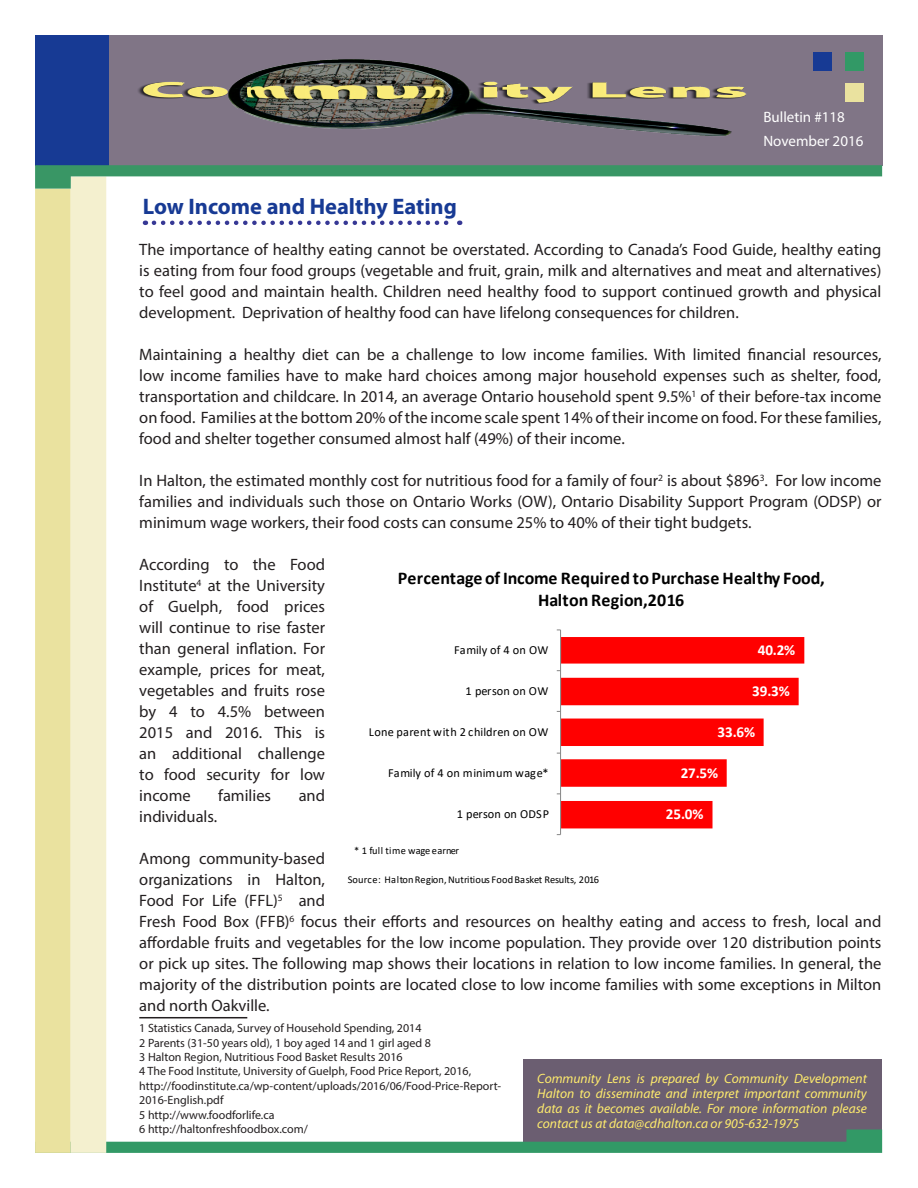
<style>
.page{position:relative;width:918px;height:1188px;background:#fff}
.page>*{position:absolute;margin:0;border:0;box-sizing:border-box;transform-origin:0 0}
.Headline{font:700 22.5px "Myriad Pro";color:#173a94}
.t1{font:700 18px/21.8px "Calibri";color:#000;text-align:center}
.Body{font:16.5px/21px "Myriad Pro";color:#231f20;text-align:justify}
.t2{font:700 15.15px "Calibri";letter-spacing:-.005em;color:#fff}
.Masthead{font:15px "Myriad Pro";color:#fff}
.t3{font:italic 13.5px/15px "Myriad Pro";color:#ffec6d;text-align:justify}
.t4{font:12.3px "Calibri";letter-spacing:.01em;color:#000}
.t5{font:12px/14.4px "Myriad Pro";color:#231f20}
.t6{font:10.35px "Calibri";letter-spacing:.015em;color:#000}
</style>
<div class="page">
<div style="left:523px;top:1060px;width:359px;height:92px;background:#6b5e71"></div>
<div style="left:109px;top:35px;width:774px;height:130px;background:#807586"></div>
<div style="left:35px;top:35px;width:74px;height:130px;background:#173a94"></div>
<svg style="left:106px;top:1129px;width:776px;height:24px"></svg>
<div style="left:35px;top:189px;width:36px;height:964px;background:#eae29f"></div>
<div style="left:71px;top:177px;width:35px;height:976px;background:#f4f0cf"></div>
<svg style="left:35px;top:165px;width:847px;height:24px"></svg>
<div style="left:845px;top:52px;width:18px;height:18px;background:#329966"></div>
<div style="left:845px;top:84px;width:18px;height:18px;background:#eae29f"></div>
<div style="left:813px;top:52px;width:19px;height:18px;background:#173a94"></div>
<svg style="left:154px;top:221px;width:306px;height:4px"></svg>
<hr style="left:139px;top:1017px;width:108px;height:1px;background:#231f20">
<img style="left:138px;top:59px;width:609px;height:77px">
<svg style="left:561px;top:637px;width:243px;height:191px;fill:#f00"></svg>
<hr style="left:560px;top:630px;width:1px;height:205px;background:#868686">
<p class="Masthead" style="left:763px;top:108px;width:83px">Bulletin #118</p>
<p class="Masthead" style="left:763px;top:132px;width:102px">November 2016</p>
<p class="Headline" style="left:143px;top:192px;width:316px">Low Income and Healthy Eating</p>
<p class="Body" style="left:139px;top:239px;width:744px">The importance of healthy eating cannot be overstated. According to Canada’s Food Guide, healthy eating is eating from four food groups (vegetable and fruit, grain, milk and alternatives and meat and alternatives) to feel good and maintain health. Children need healthy food to support continued growth and physical development. Deprivation of healthy food can have lifelong consequences for children.</p>
<p class="Body" style="left:139px;top:344px;width:744px">Maintaining a healthy diet can be a challenge to low income families. With limited financial resources, low income families have to make hard choices among major household expenses such as shelter, food, transportation and childcare. In 2014, an average Ontario household spent 9.5%<sup>1</sup> of their before-tax income on food. Families at the bottom 20% of the income scale spent 14% of their income on food. For these families, food and shelter together consumed almost half (49%) of their income.</p>
<p class="Body" style="left:139px;top:470px;width:744px">In Halton, the estimated monthly cost for nutritious food for a family of four<sup>2</sup> is about $896<sup>3</sup>. For low income families and individuals such those on Ontario Works (OW), Ontario Disability Support Program (ODSP) or minimum wage workers, their food costs can consume 25% to 40% of their tight budgets.</p>
<p class="Body" style="left:139px;top:554px;width:187px">According to the Food Institute<sup>4</sup> at the University of Guelph, food prices will continue to rise faster than general inflation. For example, prices for meat, vegetables and fruits rose by 4 to 4.5% between 2015 and 2016. This is an additional challenge to food security for low income</p>
<p class="t1" style="left:398px;top:567px;width:428px">Percentage of Income Required to Purchase Healthy Food,<br>Halton Region,2016</p>
<p class="t2" style="left:758px;top:640px;width:39px">40.2%</p>
<p class="t4" style="left:454px;top:642px;width:96px">Family of 4 on OW</p>
<p class="t2" style="left:752px;top:681px;width:39px">39.3%</p>
<p class="t4" style="left:466px;top:683px;width:84px">1 person on OW</p>
<p class="t2" style="left:718px;top:722px;width:39px">33.6%</p>
<p class="t4" style="left:369px;top:724px;width:181px">Lone parent with 2 children on OW</p>
<p class="t2" style="left:681px;top:763px;width:39px">27.5%</p>
<p class="t4" style="left:388px;top:765px;width:162px">Family of 4 on minimum wage*</p>
<p class="Body" style="left:218px;top:785px;width:54px">families</p>
<p class="Body" style="left:299px;top:785px;width:28px">and</p>
<p class="t2" style="left:666px;top:804px;width:39px">25.0%</p>
<p class="t4" style="left:457px;top:806px;width:94px">1 person on ODSP</p>
<p class="Body" style="left:139px;top:806px;width:79px">individuals.</p>
<p class="Body" style="left:139px;top:848px;width:744px;text-align:left">Among community-based<br>organizations in Halton,<br>Food For Life (FFL)<sup>5</sup> and<br>Fresh Food Box (FFB)<sup>6</sup> focus their efforts and resources on healthy eating and access to fresh, local and affordable fruits and vegetables for the low income population. They provide over 120 distribution points or pick up sites. The following map shows their locations in relation to low income families. In general, the majority of the distribution points are located close to low income families with some exceptions in Milton and north Oakville.</p>
<p class="t5" style="left:139px;top:1021px;width:284px">1 Statistics Canada, Survey of Household Spending, 2014</p>
<p class="t5" style="left:139px;top:1035px;width:293px">2 Parents (31-50 years old), 1 boy aged 14 and 1 girl aged 8</p>
<p class="t5" style="left:139px;top:1050px;width:265px">3 Halton Region, Nutritious Food Basket Results 2016</p>
<p class="t5" style="left:139px;top:1064px;width:363px">4 The Food Institute, University of Guelph, Food Price Report, 2016, http://foodinstitute.ca/wp-content/uploads/2016/06/Food-Price-Report-<br>2016-English.pdf</p>
<p class="t5" style="left:139px;top:1107px;width:137px">5 http://www.foodforlife.ca</p>
<p class="t5" style="left:139px;top:1122px;width:170px">6 http://haltonfreshfoodbox.com/</p>
<p class="t6" style="left:354px;top:843px;width:106px">* 1 full time wage earner</p>
<p class="t6" style="left:348px;top:873px;width:253px">Source: Halton Region, Nutritious Food Basket Results, 2016</p>
<p class="t3" style="left:537px;top:1070px;width:331px">Community Lens is prepared by Community Development Halton to disseminate and interpret important community data as it becomes available. For more information please contact us at data@cdhalton.ca or 905-632-1975</p>
</div>
